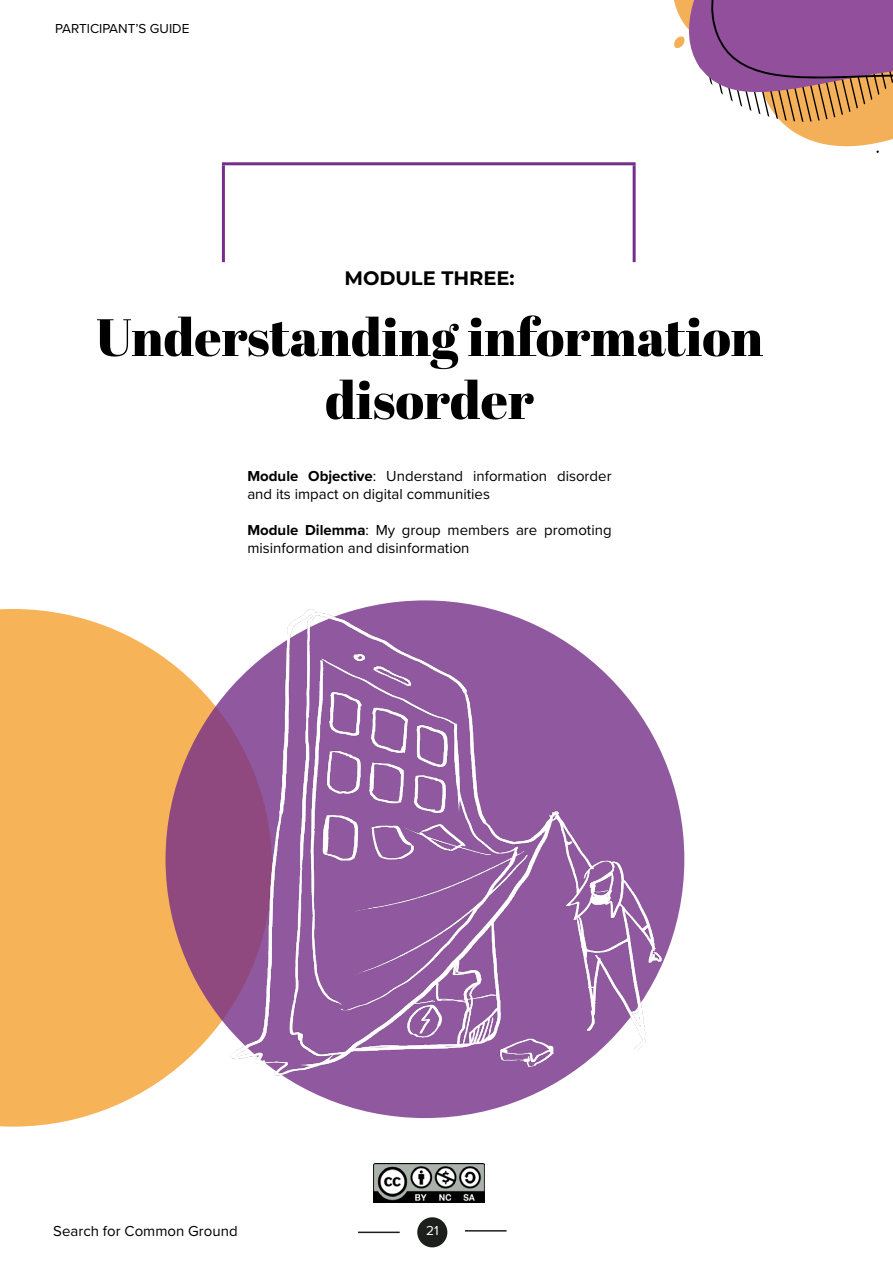
<style>
.page{position:relative;width:893px;height:1263px;background:#fff}
.page>*{position:absolute;margin:0;border:0;box-sizing:border-box;transform-origin:0 0}
.t1{font:52.5px/63px "Abril Fatface";color:#000;text-align:center}
.t2{font:700 19.5px "Montserrat";color:#000}
.t3{font:15px/18px "Proxima Nova";color:#000}
.t4{font:13.5px "Proxima Nova";color:#000}
.t5{font:13.5px "Proxima Nova";color:#fff}
.s1{font-weight:700}
</style>
<div class="page">
<div style="left:417px;top:1217px;width:30px;height:30px;background:#1d1f1d;border-radius:50%"></div>
<hr style="left:358px;top:1231px;width:42px;height:2px;background:#1d1f1d">
<hr style="left:465px;top:1230px;width:42px;height:1px;background:#1d1f1d">
<hr style="left:222px;top:162px;width:414px;height:3px;background:#752f88">
<hr style="left:222px;top:165px;width:3px;height:97px;background:#752f88">
<hr style="left:633px;top:165px;width:3px;height:97px;background:#752f88">
<svg style="left:628px;top:0;width:265px;height:186px"></svg>
<div style="left:0;top:609px;width:156px;height:517px;background:#f7b358"></div>
<img style="left:156px;top:600px;width:529px;height:502px">
<img style="left:374px;top:1163px;width:110px;height:39px">
<p class="t4" style="left:55px;top:18px;width:136px">PARTICIPANT’S GUIDE</p>
<h2 class="t2" style="left:344px;top:264px;width:172px">MODULE THREE:</h2>
<h1 class="t1" style="left:96px;top:304px;width:669px">Understanding information disorder</h1>
<p class="t3" style="left:247px;top:466px;width:366px"><span class="s1">Module Objective</span>: Understand information disorder and its impact on digital communities</p>
<p class="t3" style="left:247px;top:520px;width:366px"><span class="s1">Module Dilemma</span>: My group members are promoting misinformation and disinformation</p>
<p class="t3" style="left:53px;top:1221px;width:186px">Search for Common Ground</p>
<p class="t5" style="left:426px;top:1220px;width:14px">21</p>
</div>
